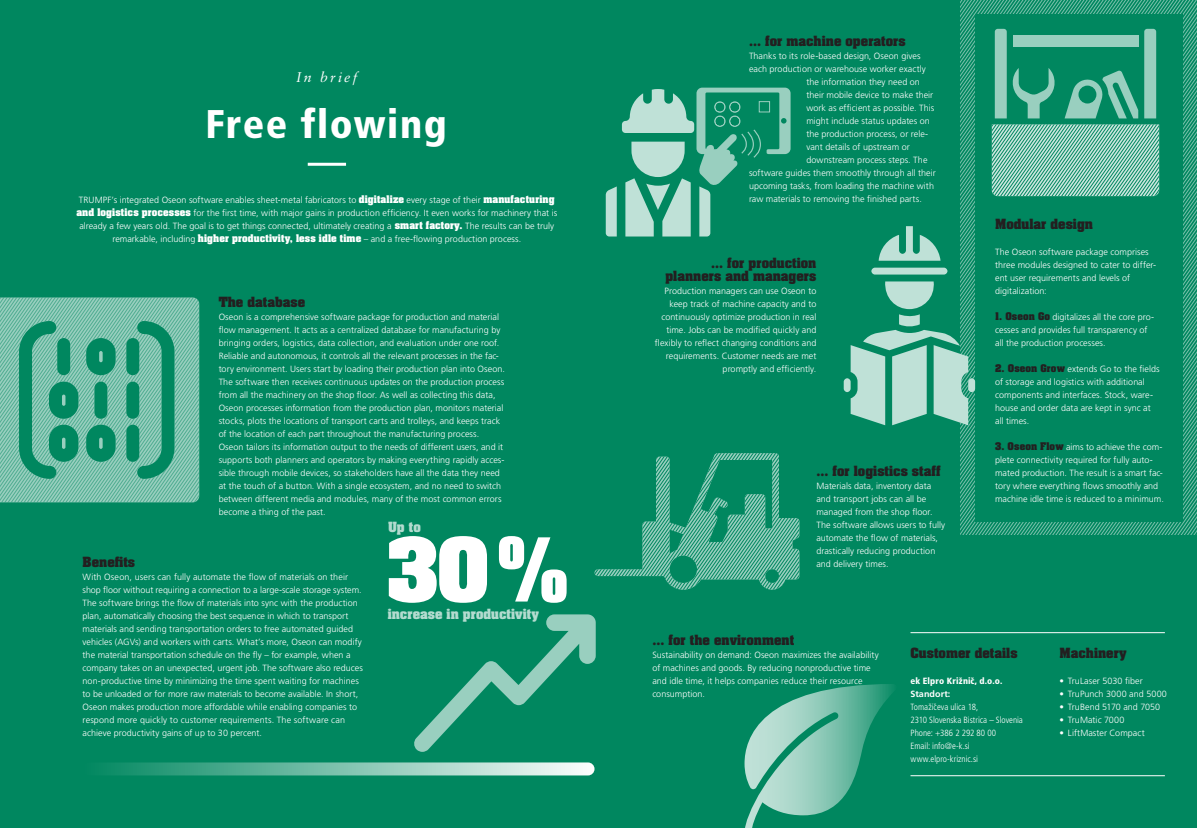
<style>
.page{position:relative;width:1197px;height:828px;background:#fff}
.page>*{position:absolute;margin:0;border:0;box-sizing:border-box;transform-origin:0 0}
._20_w_Copy_block_9_1{font:700 74.9px "Aachen Std";color:#fff}
._22_w_Head_weiss{font:900 condensed 40px "Frutiger LT Std";letter-spacing:.035em;color:#fff}
._21_w_Overline_weiss{font:italic 14px "Sabon LT Std";letter-spacing:.17em;color:#fff}
._20_w_Copy_block_9_1-2{font:700 12px/13px "Aachen Std";color:#231f20;text-align:right}
._20_w_Copy_block_9_1-3{font:700 12px "Aachen Std";color:#b3dbcf}
._24_w_Subhead_12_13{font:700 12px "Aachen Std";color:#231f20}
._20_w_Copy_block_9_1-4{font:300 9px/13px "Frutiger LT Std";letter-spacing:.005em;color:#fff}
._26_w_Kunde_Adresse{font:300 condensed 9px/13px "Frutiger LT Std";color:#fff}
._27_w_Maschinen_weis{font:300 9px "Frutiger LT Std";letter-spacing:.005em;color:#fff}
._25_w_Kunde_Firma_we{font:900 condensed 9px "Frutiger LT Std";letter-spacing:.02em;color:#fff}
.s1{font-family:"Aachen Std";font-weight:700}
.s2{font-family:"Aachen Std";font-weight:700;color:#231f20}
.s3{font-weight:700;font-stretch:normal}
</style>
<div class="page">
<div style="left:0;top:0;width:1196px;height:828px;background:#00875f"></div>
<svg style="left:744px;top:684px;width:150px;height:144px"></svg>
<svg style="left:960px;top:0;width:59px;height:534px"></svg>
<svg style="left:1019px;top:0;width:177px;height:534px"></svg>
<div style="left:975px;top:14px;width:207px;height:507px;background:#00875f"></div>
<svg style="left:991px;top:124px;width:167px;height:72px;background:#7cc1ad"></svg>
<div style="left:1012px;top:35px;width:126px;height:12px;background:#99cfbf"></div>
<svg style="left:994px;top:29px;width:61px;height:89px"></svg>
<svg style="left:1064px;top:70px;width:74px;height:48px"></svg>
<svg style="left:1144px;top:29px;width:11px;height:89px"></svg>
<svg style="left:0;top:297px;width:33px;height:205px"></svg>
<svg style="left:33px;top:297px;width:166px;height:205px"></svg>
<svg style="left:83px;top:762px;width:511px;height:13px;background:#79c0ab"></svg>
<svg style="left:414px;top:614px;width:181px;height:138px"></svg>
<svg style="left:594px;top:453px;width:205px;height:137px"></svg>
<div style="left:843px;top:378px;width:7px;height:14px;background:#bfe1d7;border-radius:3px"></div>
<div style="left:968px;top:378px;width:7px;height:14px;background:#bfe1d7;border-radius:3px"></div>
<svg style="left:850px;top:281px;width:118px;height:144px"></svg>
<div style="left:871px;top:268px;width:76px;height:6px;background:#bfe1d7;border-radius:3px"></div>
<svg style="left:878px;top:226px;width:62px;height:35px"></svg>
<svg style="left:605px;top:88px;width:185px;height:148px"></svg>
<hr style="left:308px;top:163px;width:38px;height:3px;background:#fff">
<hr style="left:910px;top:775px;width:254px;height:1px;background:#fff">
<hr style="left:910px;top:632px;width:254px;height:1px;background:#fff">
<p class="_21_w_Overline_weiss" style="left:296px;top:69px;width:63px">In brief</p>
<p class="_22_w_Head_weiss" style="left:205px;top:100px;width:243px">Free flowing</p>
<p class="_20_w_Copy_block_9_1-4" style="left:76px;top:194px;width:482px;text-align:center">TRUMPF’s integrated Oseon software enables sheet-metal fabricators to <span class="s1">digitalize</span> every stage of their <span class="s1">manufacturing and logistics processes</span> for the first time, with major gains in production efficiency. It even works for machinery that is already a few years old. The goal is to get things connected, ultimately creating a <span class="s1">smart factory.</span> The results can be truly remarkable, including <span class="s1">higher productivity, less idle time</span> – and a free-flowing production process.</p>
<p class="_20_w_Copy_block_9_1-2" style="left:219px;top:296px;width:88px">The database</p>
<p class="_20_w_Copy_block_9_1-4" style="left:219px;top:311px;width:288px">Oseon is a comprehensive software package for production and material flow management. It acts as a centralized database for manufacturing by bringing orders, logistics, data collection, and evaluation under one roof.<br>Reliable and autonomous, it controls all the relevant processes in the fac&shy;tory environment. Users start by loading their production plan into Oseon.<br>The software then receives continuous updates on the production process from all the machinery on the shop floor. As well as collecting this data, Oseon processes information from the production plan, monitors material stocks, plots the locations of transport carts and trolleys, and keeps track of the location of each part throughout the manufacturing process.<br>Oseon tailors its information output to the needs of different users, and it supports both planners and operators by making everything rapidly acces&shy;sible through mobile devices, so stakeholders have all the data they need at the touch of a button. With a single ecosystem, and no need to switch between different media and modules, many of the most common errors become a thing of the past.</p>
<p class="_20_w_Copy_block_9_1-2" style="left:83px;top:556px;width:54px">Benefits</p>
<p class="_20_w_Copy_block_9_1-4" style="left:83px;top:571px;width:282px">With Oseon, users can fully automate the flow of materials on their shop floor without requiring a connection to a large-scale storage system.<br>The software brings the flow of materials into sync with the production plan, automatically choosing the best sequence in which to transport materials and sending transportation orders to free automated guided vehicles (AGVs) and workers with carts. What’s more, Oseon can modify the material transportation schedule on the fly – for example, when a company takes on an unexpected, urgent job. The software also reduces non-productive time by minimizing the time spent waiting for machines to be unloaded or for more raw materials to become available. In short, Oseon makes production more affordable while enabling companies to respond more quickly to customer requirements. The software can achieve productivity gains of up to 30 percent.</p>
<p class="_20_w_Copy_block_9_1-3" style="left:388px;top:518px;width:34px">Up to</p>
<p class="_20_w_Copy_block_9_1" style="left:386px;top:516px;width:182px">30%</p>
<p class="_20_w_Copy_block_9_1-3" style="left:387px;top:605px;width:152px">increase in productivity</p>
<p class="_20_w_Copy_block_9_1-2" style="left:749px;top:35px;width:158px">… for machine operators</p>
<p class="_20_w_Copy_block_9_1-4" style="left:749px;top:50px;width:173px">Thanks to its role-based design, Oseon gives</p>
<p class="_20_w_Copy_block_9_1-4" style="left:749px;top:63px;width:178px">each production or warehouse worker exactly</p>
<p class="_20_w_Copy_block_9_1-4" style="left:806px;top:76px;width:115px">the information they need on</p>
<p class="_20_w_Copy_block_9_1-4" style="left:806px;top:89px;width:128px">their mobile device to make their</p>
<p class="_20_w_Copy_block_9_1-4" style="left:806px;top:102px;width:129px">work as efficient as possible. This</p>
<p class="_20_w_Copy_block_9_1-4" style="left:806px;top:115px;width:125px">might include status updates on</p>
<p class="_20_w_Copy_block_9_1-4" style="left:806px;top:128px;width:123px">the production process, or rele-</p>
<p class="_20_w_Copy_block_9_1-4" style="left:806px;top:141px;width:105px">vant details of upstream or</p>
<p class="_20_w_Copy_block_9_1-4" style="left:806px;top:154px;width:122px">downstream process steps. The</p>
<p class="_20_w_Copy_block_9_1-4" style="left:749px;top:167px;width:188px">software guides them smoothly through all their</p>
<p class="_20_w_Copy_block_9_1-4" style="left:749px;top:180px;width:186px">upcoming tasks, from loading the machine with</p>
<p class="_20_w_Copy_block_9_1-4" style="left:749px;top:193px;width:174px">raw materials to removing the finished parts.</p>
<p class="_20_w_Copy_block_9_1-2" style="left:665px;top:257px;width:152px">… for production planners and managers</p>
<p class="_20_w_Copy_block_9_1-4" style="left:655px;top:285px;width:163px;text-align:right">Production managers can use Oseon to keep track of machine capacity and to continuously optimize production in real time. Jobs can be modified quickly and flexibly to reflect changing conditions and requirements. Customer needs are met promptly and efficiently.</p>
<p class="_20_w_Copy_block_9_1-2" style="left:816px;top:465px;width:126px">… for logistics staff</p>
<p class="_20_w_Copy_block_9_1-4" style="left:816px;top:480px;width:130px">Materials data, inventory data and transport jobs can all be managed from the shop floor.<br>The software allows users to fully automate the flow of materials, drastically reducing production and delivery times.</p>
<p class="_20_w_Copy_block_9_1-2" style="left:995px;top:218px;width:99px">Modular design</p>
<p class="_20_w_Copy_block_9_1-4" style="left:995px;top:246px;width:163px">The Oseon software package comprises three modules designed to cater to differ&shy;ent user requirements and levels of digitalization:</p>
<p class="_20_w_Copy_block_9_1-4" style="left:995px;top:311px;width:160px"><span class="s2">1. Oseon Go</span> digitalizes all the core pro&shy;cesses and provides full transparency of all the production processes.</p>
<p class="_20_w_Copy_block_9_1-4" style="left:995px;top:363px;width:166px"><span class="s2">2. Oseon Grow</span> extends Go to the fields of storage and logistics with additional components and interfaces. Stock, ware&shy;house and order data are kept in sync at all times.</p>
<p class="_20_w_Copy_block_9_1-4" style="left:995px;top:441px;width:170px"><span class="s2">3. Oseon Flow</span> aims to achieve the com&shy;plete connectivity required for fully auto&shy;mated production. The result is a smart fac&shy;tory where everything flows smoothly and machine idle time is reduced to a minimum.</p>
<p class="_20_w_Copy_block_9_1-2" style="left:652px;top:634px;width:143px">… for the environment</p>
<p class="_20_w_Copy_block_9_1-4" style="left:652px;top:649px;width:228px">Sustainability on demand: Oseon maximizes the availability of machines and goods. By reducing nonproductive time and idle time, it helps companies reduce their resource consumption.</p>
<p class="_24_w_Subhead_12_13" style="left:910px;top:644px;width:109px">Customer details</p>
<p class="_24_w_Subhead_12_13" style="left:1059px;top:644px;width:69px">Machinery</p>
<p class="_25_w_Kunde_Firma_we" style="left:910px;top:676px;width:93px">ek Elpro Križniˇc, d.o.o.</p>
<p class="_26_w_Kunde_Adresse" style="left:910px;top:688px;width:69px"><span class="s3">Standort:<br></span>Tomažicˇ eva ulica 18,</p>
<p class="_26_w_Kunde_Adresse" style="left:910px;top:714px;width:114px">2310 Slovenska Bistrica – Slovenia</p>
<p class="_26_w_Kunde_Adresse" style="left:910px;top:727px;width:87px">Phone: +386 2 292 80 00</p>
<p class="_26_w_Kunde_Adresse" style="left:910px;top:740px;width:61px">Email: info@e-k.si</p>
<p class="_26_w_Kunde_Adresse" style="left:910px;top:753px;width:69px">www.elpro-kriznic.si</p>
<p class="_27_w_Maschinen_weis" style="left:1059px;top:676px;width:85px">• TruLaser 5030 fiber</p>
<p class="_27_w_Maschinen_weis" style="left:1059px;top:689px;width:109px">• TruPunch 3000 and 5000</p>
<p class="_27_w_Maschinen_weis" style="left:1059px;top:702px;width:102px">• TruBend 5170 and 7050</p>
<p class="_27_w_Maschinen_weis" style="left:1059px;top:715px;width:67px">• TruMatic 7000</p>
<p class="_27_w_Maschinen_weis" style="left:1059px;top:728px;width:87px">• LiftMaster Compact</p>
</div>
